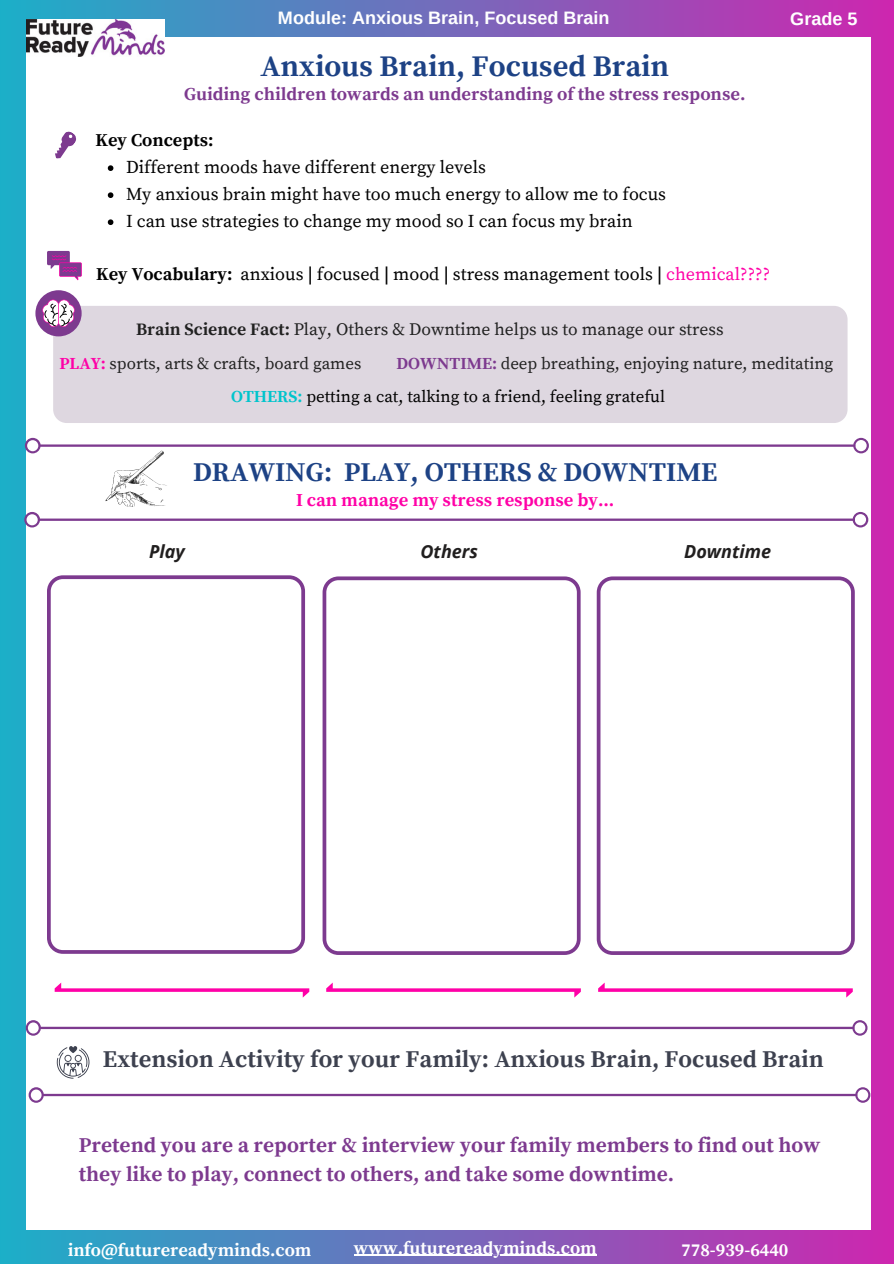
<style>
.page{position:relative;width:894px;height:1264px;background:#fff}
.page>*{position:absolute;margin:0;border:0;box-sizing:border-box;transform-origin:0 0}
.t1{font:700 29.85px "Source Serif Pro";color:#1d4285}
.t2{font:700 27px "Source Serif Pro";color:#1d4285}
.t3{font:700 24px "Source Serif Pro";color:#3d414f}
.t4{font:700 21px/29.2px "Source Serif Pro";color:#7d3a8f}
.t5{font:700 18.15px "Source Serif Pro";color:#7d3a8f}
.t6{font:700 18.15px "Source Serif Pro";color:#ff00a7}
.t7{font:18px/27px "Source Serif Pro";color:#000}
.t8{font:700 18px "Source Serif Pro";color:#fff}
.t9{font:700 18px "Arimo";color:#fff}
.t10{font:italic 700 18px "Open Sans";color:#211f1f}
.t11{font:700 18px "Source Serif Pro";color:#000}
.t12{font:17.4px "Source Serif Pro";color:#212121}
.t13{font:16.8px "Source Serif Pro";color:#212121}
.t14{font:16.8px "Source Serif Pro";color:#000}
.s1{font-weight:700}
.s2{color:#ff00a7}
.s3{font-weight:700;color:#ff00a7}
.s4{font-weight:700;color:#7d3a8f}
.s5{font-weight:700;color:#00c4cc}
</style>
<div class="page">
<div style="left:0;top:0;width:893px;height:1263px;background:linear-gradient(to right,#1baec8,#ce28b0)"></div>
<div style="left:26px;top:37px;width:844px;height:1193px;background:#fff"></div>
<img style="left:26px;top:19px;width:139px;height:37px">
<svg style="left:47px;top:251px;width:35px;height:29px"></svg>
<div style="left:53px;top:306px;width:794px;height:117px;background:#ded7e0;border-radius:14px"></div>
<div style="left:35px;top:290px;width:47px;height:46px;background:#7d3a8f;border-radius:50%"></div>
<svg style="left:42px;top:299px;width:33px;height:28px"></svg>
<svg style="left:322px;top:576px;width:258px;height:378px"></svg>
<svg style="left:47px;top:575px;width:258px;height:378px"></svg>
<svg style="left:596px;top:576px;width:258px;height:378px"></svg>
<svg style="left:55px;top:982px;width:254px;height:15px"></svg>
<svg style="left:326px;top:982px;width:254px;height:15px"></svg>
<svg style="left:598px;top:982px;width:254px;height:15px"></svg>
<svg style="left:55px;top:131px;width:21px;height:27px"></svg>
<svg style="left:24px;top:438px;width:844px;height:89px"></svg>
<hr style="left:354px;top:1254px;width:242px;height:1px;background:#fff">
<svg style="left:108px;top:165px;width:5px;height:6px"></svg>
<svg style="left:108px;top:192px;width:5px;height:6px"></svg>
<svg style="left:108px;top:219px;width:5px;height:6px"></svg>
<svg style="left:29px;top:1087px;width:841px;height:15px"></svg>
<svg style="left:57px;top:1046px;width:32px;height:32px"></svg>
<svg style="left:26px;top:1020px;width:841px;height:15px"></svg>
<p class="t9" style="left:278px;top:5px;width:333px">Module: Anxious Brain, Focused Brain</p>
<h1 class="t1" style="left:260px;top:48px;width:410px">Anxious Brain, Focused Brain</h1>
<p class="t5" style="left:184px;top:84px;width:563px">Guiding children towards an understanding of the stress response.</p>
<p class="t11" style="left:95px;top:130px;width:120px">Key Concepts:</p>
<p class="t7" style="left:126px;top:154px;width:541px">Different moods have different energy levels<br>My anxious brain might have too much energy to allow me to focus<br>I can use strategies to change my mood so I can focus my brain</p>
<p class="t7" style="left:96px;top:261px;width:675px"><span class="s1">Key Vocabulary:</span> anxious <span class="s1">|</span> focused <span class="s1">|</span> mood <span class="s1">|</span> stress management tools <span class="s1">|</span> <span class="s2">chemical????</span></p>
<p class="t12" style="left:136px;top:318px;width:588px"><span class="s1">Brain Science Fact:</span> Play, Others &amp; Downtime helps us to manage our stress</p>
<p class="t9" style="left:790px;top:6px;width:69px">Grade 5</p>
<p class="t13" style="left:59px;top:354px;width:303px"><span class="s3">PLAY:</span> sports, arts &amp; crafts, board games</p>
<p class="t13" style="left:396px;top:354px;width:438px"><span class="s4">DOWNTIME:</span> deep breathing, enjoying nature, meditating</p>
<p class="t14" style="left:231px;top:386px;width:435px"><span class="s5">OTHERS:</span> petting a cat, talking to a friend, feeling grateful</p>
<h2 class="t2" style="left:193px;top:456px;width:525px">DRAWING: PLAY, OTHERS &amp; DOWNTIME</h2>
<p class="t6" style="left:296px;top:489px;width:320px">I can manage my stress response by...</p>
<p class="t10" style="left:149px;top:538px;width:37px">Play</p>
<p class="t10" style="left:420px;top:538px;width:59px">Others</p>
<p class="t10" style="left:684px;top:538px;width:88px">Downtime</p>
<h3 class="t3" style="left:103px;top:1045px;width:722px">Extension Activity for your Family: Anxious Brain, Focused Brain</h3>
<p class="t4" style="left:79px;top:1130px;width:743px">Pretend you are a reporter &amp; interview your family members to find out how they like to play, connect to others, and take some downtime.</p>
<p class="t8" style="left:354px;top:1237px;width:244px">www.futurereadyminds.com</p>
<p class="t8" style="left:68px;top:1239px;width:245px">info@futurereadyminds.com</p>
<p class="t8" style="left:681px;top:1239px;width:109px">778-939-6440</p>
</div>
